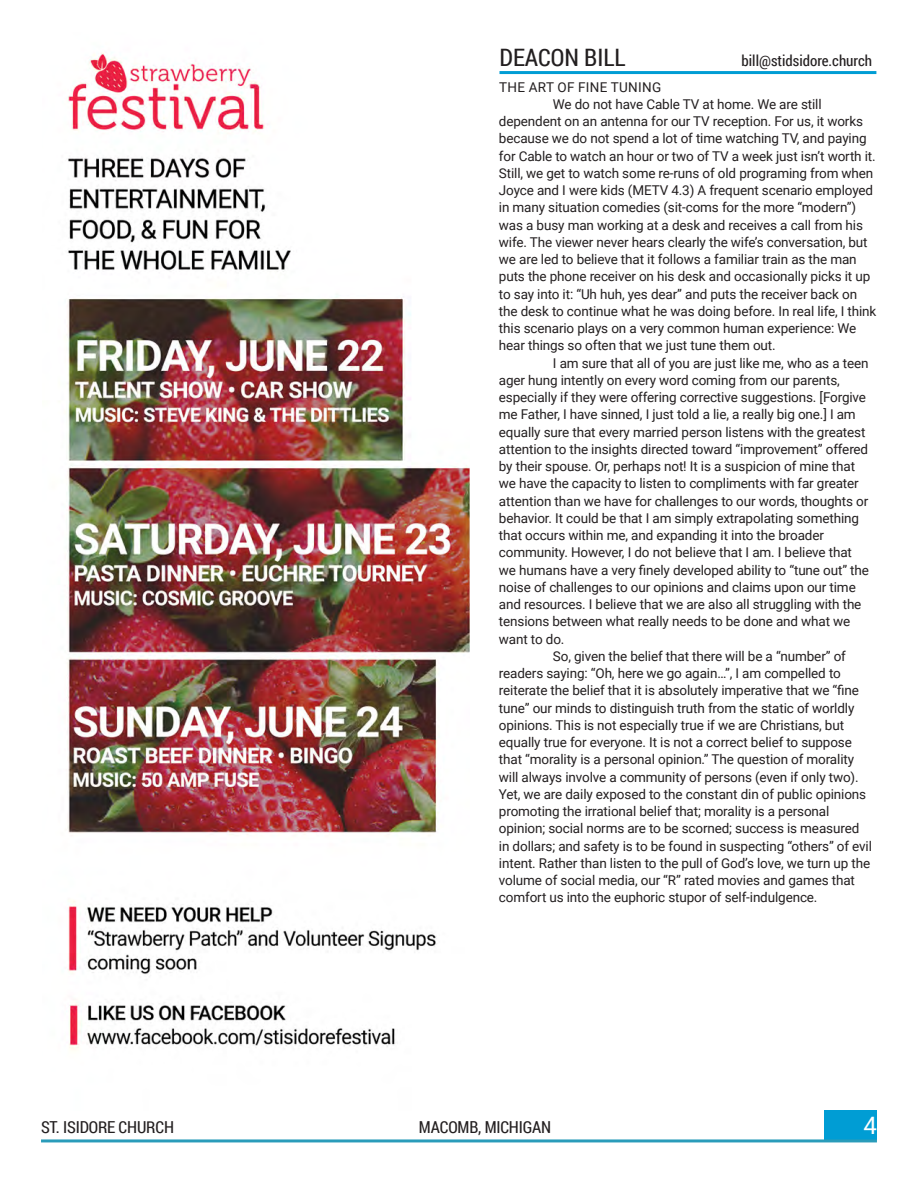
<style>
.page{position:relative;width:918px;height:1188px;background:#fff}
.page>*{position:absolute;margin:0;border:0;box-sizing:border-box;transform-origin:0 0}
.HEADING{font:24px "Roboto Condensed";color:#231f20}
.t1{font:24px "Roboto";color:#fff}
.t2{font:16.5px "Roboto Condensed";letter-spacing:-.01em;color:#231f20}
.HEADING-2{font:15px "Roboto Condensed";color:#231f20}
.t3{font:13.5px/17.2px "Roboto";letter-spacing:-.01em;color:#231f20}
.t4{font:13.5px "Roboto";letter-spacing:.025em;color:#231f20}
</style>
<div class="page">
<div style="left:825px;top:1111px;width:52px;height:29px;background:#009dd4"></div>
<hr style="left:41px;top:1139px;width:836px;height:3px;background:#2a9cba">
<hr style="left:500px;top:71px;width:376px;height:3px;background:#009dd4">
<img style="left:67px;top:53px;width:403px;height:997px">
<p class="HEADING" style="left:500px;top:41px;width:128px">DEACON BILL</p>
<p class="HEADING-2" style="left:742px;top:50px;width:132px">bill@stidsidore.church</p>
<p class="t4" style="left:499px;top:77px;width:164px">THE ART OF FINE TUNING</p>
<p class="t3" style="left:499px;top:95px;width:379px;text-indent:54px">We do not have Cable TV at home. We are still dependent on an antenna for our TV reception. For us, it works because we do not spend a lot of time watching TV, and paying for Cable to watch an hour or two of TV a week just isn’t worth it.<br>Still, we get to watch some re-runs of old programing from when Joyce and I were kids (METV 4.3) A frequent scenario employed in many situation comedies (sit-coms for the more “modern”) was a busy man working at a desk and receives a call from his wife. The viewer never hears clearly the wife’s conversation, but we are led to believe that it follows a familiar train as the man puts the phone receiver on his desk and occasionally picks it up to say into it: “Uh huh, yes dear” and puts the receiver back on the desk to continue what he was doing before. In real life, I think this scenario plays on a very common human experience: We hear things so often that we just tune them out.</p>
<p class="t3" style="left:499px;top:354px;width:372px;text-indent:54px">I am sure that all of you are just like me, who as a teen ager hung intently on every word coming from our parents, especially if they were offering corrective suggestions. [Forgive me Father, I have sinned, I just told a lie, a really big one.] I am equally sure that every married person listens with the greatest attention to the insights directed toward “improvement” offered by their spouse. Or, perhaps not! It is a suspicion of mine that we have the capacity to listen to compliments with far greater attention than we have for challenges to our words, thoughts or behavior. It could be that I am simply extrapolating something that occurs within me, and expanding it into the broader community. However, I do not believe that I am. I believe that we humans have a very finely developed ability to “tune out” the noise of challenges to our opinions and claims upon our time and resources. I believe that we are also all struggling with the tensions between what really needs to be done and what we want to do.</p>
<p class="t3" style="left:499px;top:647px;width:375px;text-indent:54px">So, given the belief that there will be a “number” of readers saying: “Oh, here we go again…”, I am compelled to reiterate the belief that it is absolutely imperative that we “fine tune” our minds to distinguish truth from the static of worldly opinions. This is not especially true if we are Christians, but equally true for everyone. It is not a correct belief to suppose that “morality is a personal opinion.” The question of morality will always involve a community of persons (even if only two).<br>Yet, we are daily exposed to the constant din of public opinions promoting the irrational belief that; morality is a personal opinion; social norms are to be scorned; success is measured in dollars; and safety is to be found in suspecting “others” of evil intent. Rather than listen to the pull of God’s love, we turn up the volume of social media, our “R” rated movies and games that comfort us into the euphoric stupor of self-indulgence.</p>
<p class="t2" style="left:41px;top:1116px;width:135px">ST. ISIDORE CHURCH</p>
<p class="t2" style="left:419px;top:1116px;width:134px">MACOMB, MICHIGAN</p>
<h1 class="t1" style="left:863px;top:1109px;width:15px">4</h1>
</div>
